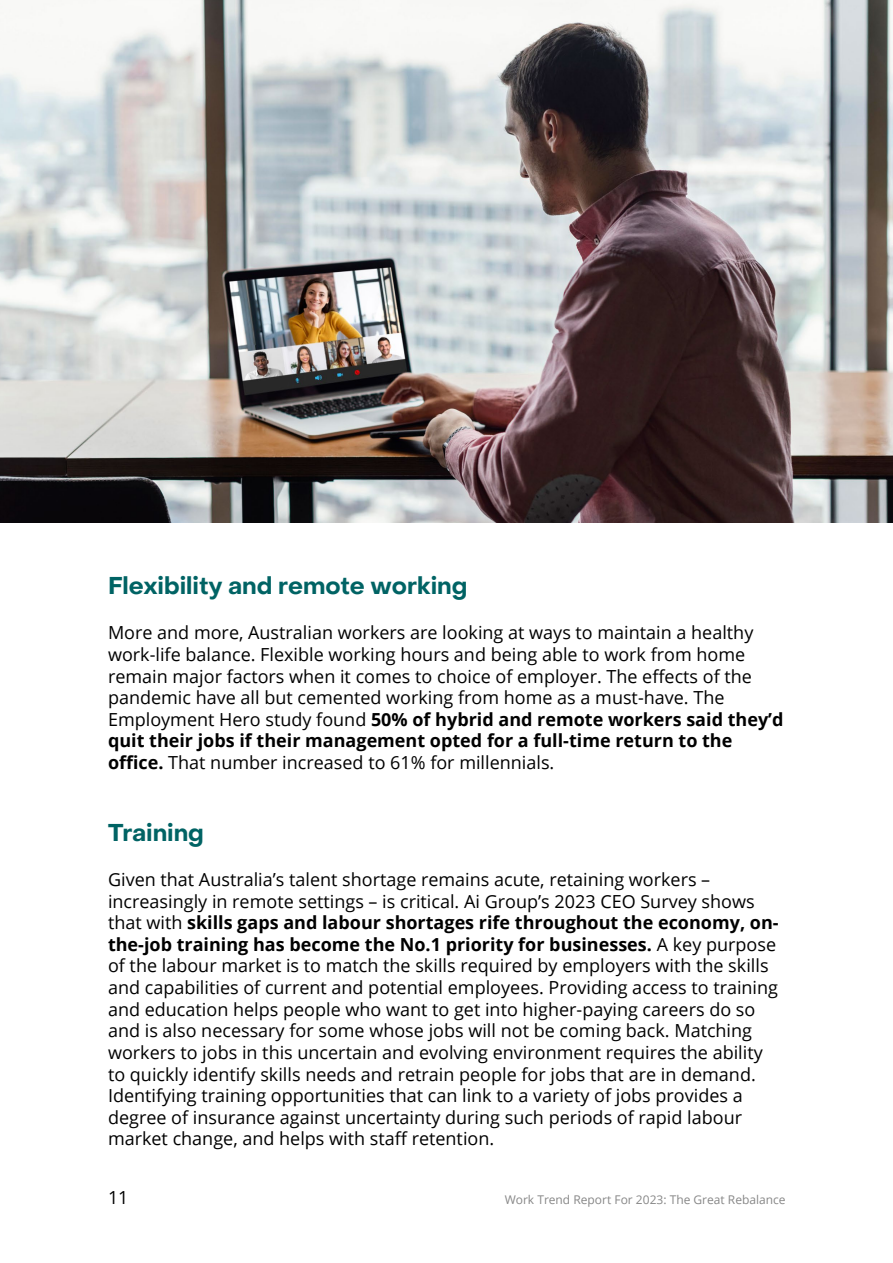
<style>
.page{position:relative;width:893px;height:1263px;background:#fff}
.page>*{position:absolute;margin:0;border:0;box-sizing:border-box;transform-origin:0 0}
.t1{font:24px "Object Sans Variable";color:#006364}
.t2{font:18px/21.6px "Open Sans";color:#000}
.t3{font:12px "Open Sans";color:#878787}
.s1{font-weight:700}
</style>
<div class="page">
<img style="left:0;top:0;width:893px;height:522px">
<h1 class="t1" style="left:108px;top:572px;width:361px">Flexibility and remote working</h1>
<p class="t2" style="left:108px;top:622px;width:677px">More and more, Australian workers are looking at ways to maintain a healthy work-life balance. Flexible working hours and being able to work from home remain major factors when it comes to choice of employer. The effects of the pandemic have all but cemented working from home as a must-have. The Employment Hero study found <span class="s1">50% of hybrid and remote workers said they’d quit their jobs if their management opted for a full-time return to the office.</span> That number increased to 61% for millennials.</p>
<h1 class="t1" style="left:108px;top:819px;width:97px">Training</h1>
<p class="t2" style="left:108px;top:868px;width:672px">Given that Australia’s talent shortage remains acute, retaining workers – increasingly in remote settings – is critical. Ai Group’s 2023 CEO Survey shows that with <span class="s1">skills gaps and labour shortages rife throughout the economy, on&shy;the-job training has become the No.1 priority for businesses.</span> A key purpose of the labour market is to match the skills required by employers with the skills and capabilities of current and potential employees. Providing access to training and education helps people who want to get into higher-paying careers do so and is also necessary for some whose jobs will not be coming back. Matching workers to jobs in this uncertain and evolving environment requires the ability to quickly identify skills needs and retrain people for jobs that are in demand.<br>Identifying training opportunities that can link to a variety of jobs provides a degree of insurance against uncertainty during such periods of rapid labour market change, and helps with staff retention.</p>
<p class="t2" style="left:108px;top:1186px;width:22px">11</p>
<p class="t3" style="left:505px;top:1191px;width:282px">Work Trend Report For 2023: The Great Rebalance</p>
</div>
